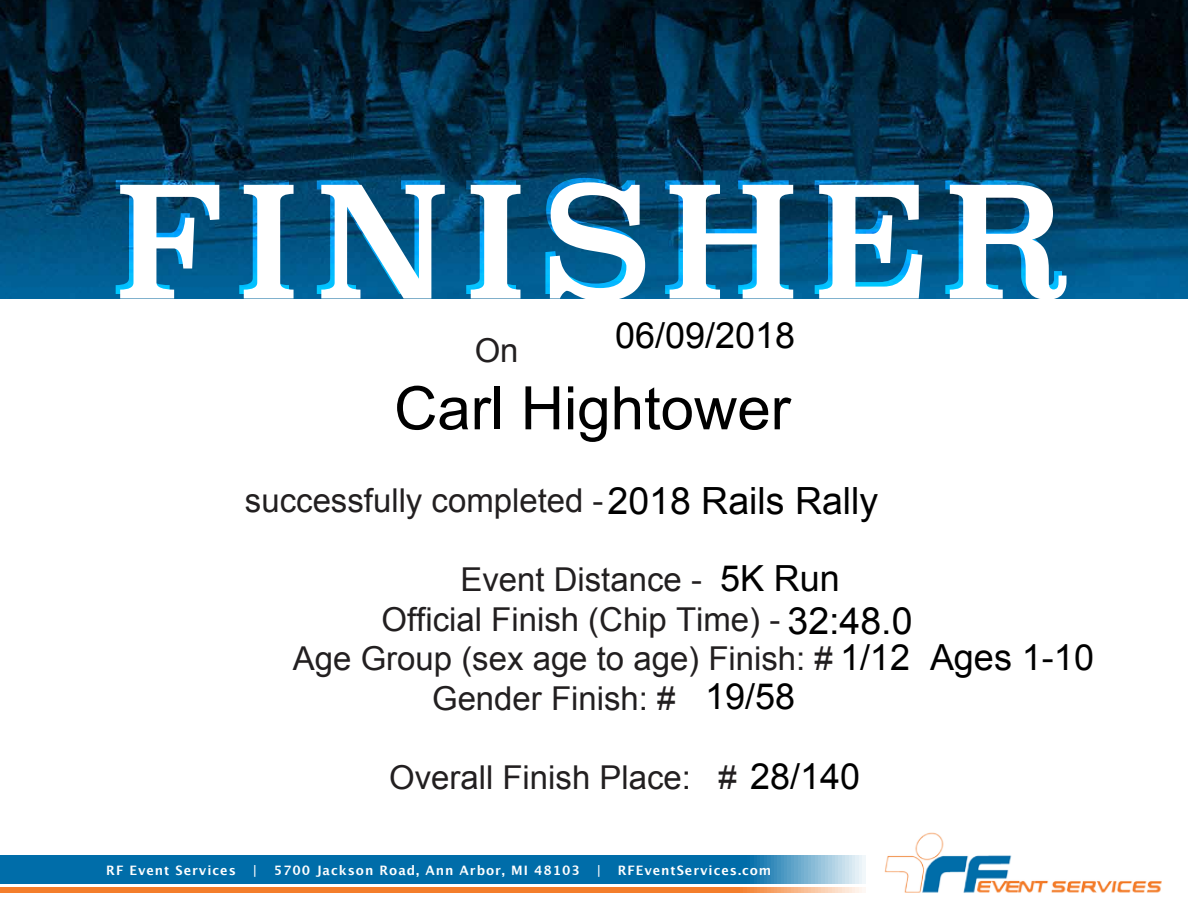
<style>
.page{position:relative;width:1188px;height:918px;background:#fff}
.page>*{position:absolute;margin:0;border:0;box-sizing:border-box;transform-origin:0 0}
.t1{font:153px "Superclarendon";letter-spacing:.1em;color:#fff}
.t2{font:60px "Arial";color:#000}
.t3{font:37.5px "Arial";color:#000}
.t4{font:36px "Arial";color:#000}
.t5{font:32.85px "Arial";color:#221f20}
.t6{font:700 13.05px "Lucida Grande";letter-spacing:.075em;color:#fff}
.s1{font-size:36px;color:#000}
</style>
<div class="page">
<img style="left:0;top:0;width:1188px;height:298px">
<img style="left:884px;top:832px;width:278px;height:61px">
<svg style="left:0;top:856px;width:865px;height:27px;background:#1076ae"></svg>
<svg style="left:0;top:887px;width:865px;height:5px;background:#f48739"></svg>
<h1 class="t1" style="left:110px;top:135px;width:957px">FINISHER</h1>
<p class="t5" style="left:475px;top:328px;width:45px">On</p>
<p class="t4" style="left:615px;top:315px;width:182px">06/09/2018</p>
<h2 class="t2" style="left:394px;top:375px;width:398px">Carl Hightower</h2>
<p class="t3" style="left:608px;top:480px;width:272px">2018 Rails Rally</p>
<p class="t5" style="left:245px;top:479px;width:360px">successfully completed -</p>
<p class="t4" style="left:720px;top:558px;width:121px">5K Run</p>
<p class="t5" style="left:460px;top:558px;width:243px">Event Distance -</p>
<p class="t5" style="left:382px;top:598px;width:400px">Official Finish (Chip Time) -</p>
<p class="t5" style="left:293px;top:637px;width:619px">Age Group (sex age to age) Finish: # <span class="s1">1/12</span></p>
<p class="t5" style="left:432px;top:677px;width:245px">Gender Finish: #</p>
<p class="t3" style="left:788px;top:600px;width:127px">32:48.0</p>
<p class="t4" style="left:705px;top:677px;width:92px">19/58</p>
<p class="t4" style="left:930px;top:638px;width:166px">Ages 1-10</p>
<p class="t5" style="left:389px;top:756px;width:472px">Overall Finish Place: # <span class="s1">28/140</span></p>
<p class="t6" style="left:106px;top:860px;width:131px">RF Event Services</p>
<p class="t6" style="left:252px;top:860px;width:6px">|</p>
<p class="t6" style="left:274px;top:860px;width:308px">5700 Jackson Road, Ann Arbor, MI 48103</p>
<p class="t6" style="left:596px;top:860px;width:6px">|</p>
<p class="t6" style="left:618px;top:860px;width:155px">RFEventServices.com</p>
</div>
